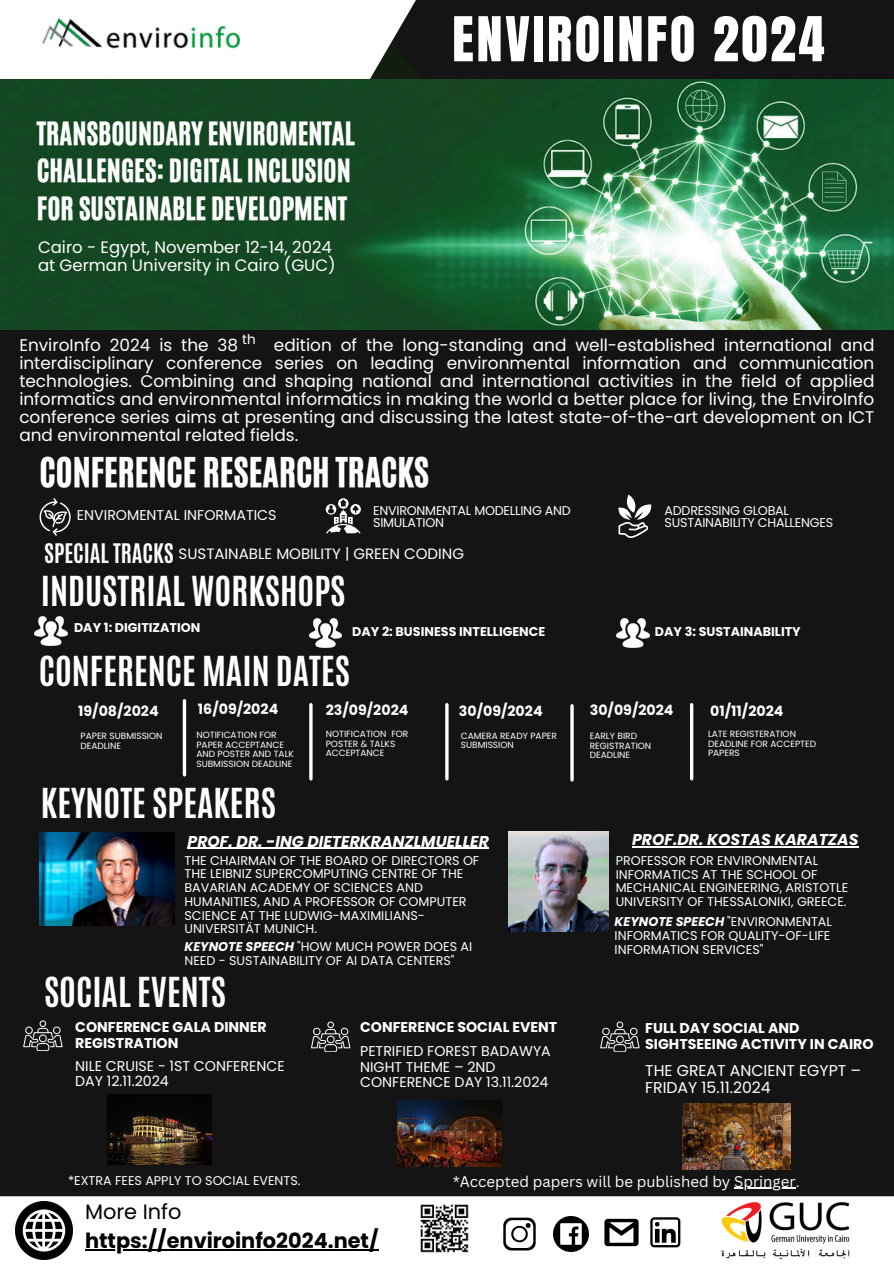
<style>
.page{position:relative;width:894px;height:1264px;background:#fff}
.page>*{position:absolute;margin:0;border:0;box-sizing:border-box;transform-origin:0 0}
.t1{font:52.5px "Anton";letter-spacing:.05em;color:#fff}
.t2{font:700 34.5px "Antonio";color:#fff}
.t3{font:34.5px "CA Generated";color:#fff}
.t4{font:27px/37.2px "CA Generated";color:#fff}
.t5{font:700 22.5px "Antonio";color:#fff}
.t6{font:700 20.85px "Poppins";color:#000}
.t7{font:20.85px "Poppins";color:#000}
.t8{font:16.95px/18px "Poppins";color:#fff;text-align:justify}
.t9{font:16.5px "Poppins";color:#fff}
.t10{font:italic 700 15.75px "Poppins";color:#fff}
.t11{font:15.75px/16.8px "Poppins";color:#fff}
.t12{font:15px "Canva Sans";color:#fff}
.t13{font:15px "Poppins";color:#fff}
.t14{font:700 14.25px/15.8px "Poppins";color:#fff}
.t15{font:14.25px/15.8px "Poppins";color:#fff}
.t16{font:13.5px "Poppins";color:#fff}
.t17{font:12.75px/13.8px "Poppins";color:#fff}
.t18{font:12.75px/11.7px "Poppins";letter-spacing:-.02em;color:#fff}
.t19{font:700 12.75px "Poppins";color:#fff}
.t20{font:9px/9.8px "Poppins";color:#fff}
.s1{font-weight:700;font-style:italic}
</style>
<div class="page">
<div style="left:0;top:0;width:893px;height:1263px;background:#141414"></div>
<svg style="left:0;top:0;width:416px;height:79px;background:#e9eae9"></svg>
<img style="left:41px;top:8px;width:198px;height:65px">
<svg style="left:39px;top:498px;width:32px;height:37px"></svg>
<svg style="left:325px;top:498px;width:35px;height:35px"></svg>
<svg style="left:618px;top:494px;width:34px;height:44px"></svg>
<img style="left:34px;top:616px;width:33px;height:30px">
<img style="left:309px;top:618px;width:33px;height:30px">
<img style="left:616px;top:618px;width:33px;height:30px">
<img style="left:0;top:79px;width:892px;height:250px">
<hr style="left:734px;top:1187px;width:61px;height:1px;background:#fff">
<svg style="left:311px;top:1021px;width:39px;height:30px"></svg>
<img style="left:107px;top:1094px;width:105px;height:70px">
<img style="left:398px;top:1100px;width:103px;height:66px">
<img style="left:682px;top:1103px;width:108px;height:66px">
<img style="left:40px;top:832px;width:135px;height:93px">
<img style="left:508px;top:831px;width:100px;height:100px">
<hr style="left:187px;top:847px;width:302px;height:1px;background:#fff">
<hr style="left:632px;top:846px;width:226px;height:1px;background:#fff">
<svg style="left:23px;top:1020px;width:39px;height:30px"></svg>
<svg style="left:600px;top:1021px;width:39px;height:30px"></svg>
<hr style="left:183px;top:700px;width:3px;height:74px;background:#fff">
<hr style="left:309px;top:704px;width:3px;height:74px;background:#fff">
<hr style="left:445px;top:704px;width:3px;height:74px;background:#fff">
<hr style="left:570px;top:705px;width:3px;height:75px;background:#fff">
<svg style="left:690px;top:704px;width:3px;height:74px"></svg>
<div style="left:0;top:1196px;width:893px;height:67px;background:#fff"></div>
<img style="left:420px;top:1204px;width:49px;height:49px">
<img style="left:15px;top:1201px;width:57px;height:58px">
<img style="left:721px;top:1202px;width:129px;height:57px">
<img style="left:503px;top:1217px;width:33px;height:34px">
<img style="left:553px;top:1216px;width:35px;height:34px">
<img style="left:604px;top:1218px;width:35px;height:29px">
<img style="left:650px;top:1217px;width:31px;height:31px">
<hr style="left:85px;top:1249px;width:293px;height:1px;background:#000">
<p class="t4" style="left:37px;top:115px;width:319px">TRANSBOUNDARY ENVIROMENTAL<br>CHALLENGES: DIGITAL INCLUSION<br>FOR SUSTAINABLE DEVELOPMENT</p>
<p class="t9" style="left:38px;top:235px;width:295px">Cairo - Egypt, November 12-14, 2024</p>
<p class="t9" style="left:38px;top:253px;width:299px">at German University in Cairo (GUC)</p>
<p class="t1" style="left:452px;top:2px;width:374px">ENVIROINFO 2024</p>
<h2 class="t16" style="left:242px;top:330px;width:15px">th</h2>
<h2 class="t8" style="left:19px;top:336px;width:856px;text-indent:254px">edition of the long-standing and well-established international and interdisciplinary conference series on leading environmental information and communication technologies. Combining and shaping national and international activities in the field of applied informatics and environmental informatics in making the world a better place for living, the EnviroInfo conference series aims at presenting and discussing the latest state-of-the-art development on ICT and environmental related fields.</h2>
<h2 class="t8" style="left:19px;top:336px;width:220px">EnviroInfo 2024 is the 38</h2>
<p class="t3" style="left:40px;top:447px;width:391px">CONFERENCE RESEARCH TRACKS</p>
<p class="t15" style="left:77px;top:507px;width:201px">ENVIROMENTAL INFORMATICS</p>
<p class="t18" style="left:373px;top:504px;width:199px">ENVIRONMENTAL MODELLING AND<br>SIMULATION</p>
<p class="t18" style="left:664px;top:504px;width:170px">ADDRESSING GLOBAL<br>SUSTAINABILITY CHALLENGES</p>
<p class="t5" style="left:44px;top:537px;width:131px">SPECIAL TRACKS</p>
<p class="t13" style="left:178px;top:543px;width:287px">SUSTAINABLE MOBILITY | GREEN CODING</p>
<p class="t2" style="left:41px;top:566px;width:306px">INDUSTRIAL WORKSHOPS</p>
<h4 class="t19" style="left:74px;top:618px;width:128px">DAY 1: DIGITIZATION</h4>
<h2 class="t19" style="left:352px;top:623px;width:195px">DAY 2: BUSINESS INTELLIGENCE</h2>
<p class="t19" style="left:654px;top:623px;width:147px">DAY 3: SUSTAINABILITY</p>
<p class="t2" style="left:39px;top:646px;width:312px">CONFERENCE MAIN DATES</p>
<p class="t14" style="left:78px;top:703px;width:82px">19/08/2024</p>
<h2 class="t14" style="left:198px;top:700px;width:82px">16/09/2024</h2>
<p class="t14" style="left:458px;top:703px;width:85px">30/09/2024</p>
<p class="t14" style="left:589px;top:702px;width:85px">30/09/2024</p>
<p class="t14" style="left:710px;top:703px;width:75px">01/11/2024</p>
<p class="t20" style="left:80px;top:730px;width:83px">PAPER SUBMISSION<br>DEADLINE</p>
<p class="t20" style="left:196px;top:730px;width:99px">NOTIFICATION FOR<br>PAPER ACCEPTANCE<br>AND POSTER AND TALK<br>SUBMISSION DEADLINE</p>
<p class="t20" style="left:460px;top:730px;width:98px">CAMERA READY PAPER<br>SUBMISSION</p>
<p class="t20" style="left:707px;top:728px;width:109px">LATE REGISTERATION<br>DEADLINE FOR ACCEPTED<br>PAPERS</p>
<p class="t14" style="left:325px;top:702px;width:84px">23/09/2024</p>
<p class="t20" style="left:325px;top:728px;width:84px">NOTIFICATION FOR<br>POSTER &amp; TALKS<br>ACCEPTANCE</p>
<p class="t20" style="left:589px;top:730px;width:63px">EARLY BIRD<br>REGISTRATION<br>DEADLINE</p>
<p class="t2" style="left:41px;top:778px;width:236px">KEYNOTE SPEAKERS</p>
<p class="t10" style="left:187px;top:830px;width:303px">PROF. DR. -ING DIETERKRANZLMUELLER</p>
<p class="t10" style="left:632px;top:829px;width:228px">PROF.DR. KOSTAS KARATZAS</p>
<p class="t17" style="left:184px;top:853px;width:296px">THE CHAIRMAN OF THE BOARD OF DIRECTORS OF THE LEIBNIZ SUPERCOMPUTING CENTRE OF THE BAVARIAN ACADEMY OF SCIENCES AND HUMANITIES, AND A PROFESSOR OF COMPUTER SCIENCE AT THE LUDWIG-MAXIMILIANS-UNIVERSITÄT MUNICH.</p>
<p class="t17" style="left:184px;top:940px;width:289px"><span class="s1">KEYNOTE SPEECH</span> "HOW MUCH POWER DOES AI<br>NEED - SUSTAINABILITY OF AI DATA CENTERS"</p>
<p class="t17" style="left:615px;top:853px;width:234px">PROFESSOR FOR ENVIRONMENTAL INFORMATICS AT THE SCHOOL OF MECHANICAL ENGINEERING, ARISTOTLE UNIVERSITY OF THESSALONIKI, GREECE.</p>
<p class="t17" style="left:614px;top:915px;width:219px"><span class="s1">KEYNOTE SPEECH</span> "ENVIRONMENTAL<br>INFORMATICS FOR QUALITY-OF-LIFE<br>INFORMATION SERVICES"</p>
<p class="t2" style="left:44px;top:967px;width:183px">SOCIAL EVENTS</p>
<p class="t14" style="left:75px;top:1019px;width:193px">CONFERENCE GALA DINNER<br>REGISTRATION</p>
<p class="t15" style="left:75px;top:1057px;width:211px">NILE CRUISE - 1ST CONFERENCE<br>DAY 12.11.2024</p>
<h2 class="t17" style="left:68px;top:1173px;width:234px">*EXTRA FEES APPLY TO SOCIAL EVENTS.</h2>
<p class="t7" style="left:85px;top:1197px;width:98px">More Info</p>
<p class="t14" style="left:360px;top:1019px;width:198px">CONFERENCE SOCIAL EVENT</p>
<p class="t15" style="left:360px;top:1043px;width:192px">PETRIFIED FOREST BADAWYA<br>NIGHT THEME – 2ND<br>CONFERENCE DAY 13.11.2024</p>
<p class="t14" style="left:645px;top:1020px;width:230px">FULL DAY SOCIAL AND<br>SIGHTSEEING ACTIVITY IN CAIRO</p>
<p class="t11" style="left:645px;top:1062px;width:217px">THE GREAT ANCIENT EGYPT –<br>FRIDAY 15.11.2024</p>
<p class="t12" style="left:452px;top:1170px;width:348px">*Accepted papers will be published by Springer.</p>
<h5 class="t6" style="left:85px;top:1226px;width:295px">https://enviroinfo2024.net/</h5>
</div>
